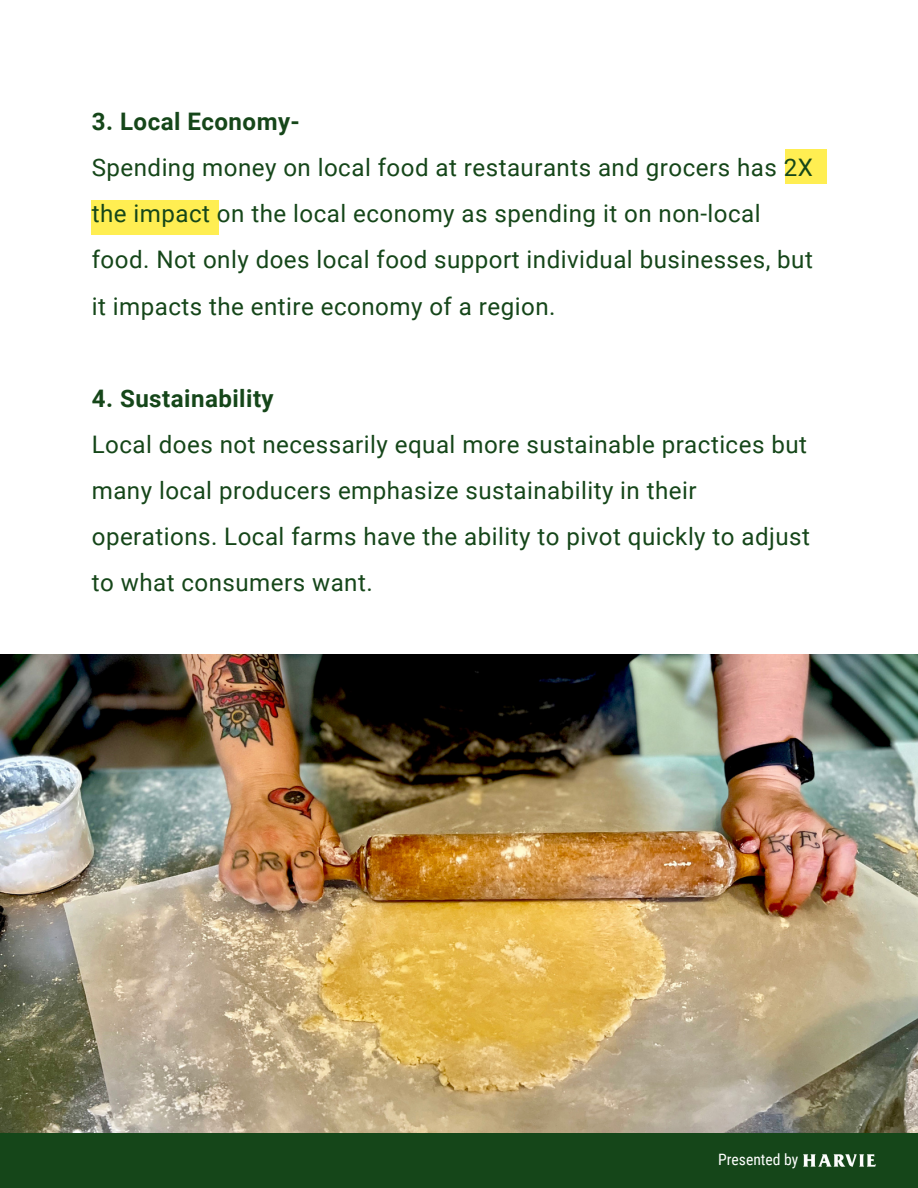
<style>
.page{position:relative;width:918px;height:1188px;background:#fff}
.page>*{position:absolute;margin:0;border:0;box-sizing:border-box;transform-origin:0 0}
.t1{font:24.15px/46.2px "Roboto";letter-spacing:.02em;color:#154619}
.t2{font:700 24.15px "Roboto";letter-spacing:.02em;color:#154619}
.t3{font:15.6px "Roboto Condensed";color:#fff}
</style>
<div class="page">
<div style="left:92px;top:200px;width:127px;height:35px;background:#ffee52"></div>
<div style="left:785px;top:149px;width:41px;height:35px;background:#ffee52"></div>
<div style="left:0;top:1133px;width:918px;height:55px;background:#154619"></div>
<img style="left:803px;top:1154px;width:73px;height:13px">
<img style="left:0;top:655px;width:918px;height:478px">
<p class="t2" style="left:92px;top:108px;width:210px">3. Local Economy-</p>
<p class="t1" style="left:92px;top:145px;width:723px">Spending money on local food at restaurants and grocers has 2X the impact on the local economy as spending it on non-local food. Not only does local food support individual businesses, but it impacts the entire economy of a region.</p>
<p class="t2" style="left:92px;top:384px;width:183px">4. Sustainability</p>
<p class="t1" style="left:92px;top:422px;width:720px">Local does not necessarily equal more sustainable practices but many local producers emphasize sustainability in their operations. Local farms have the ability to pivot quickly to adjust to what consumers want.</p>
<p class="t3" style="left:718px;top:1151px;width:82px">Presented by</p>
</div>
